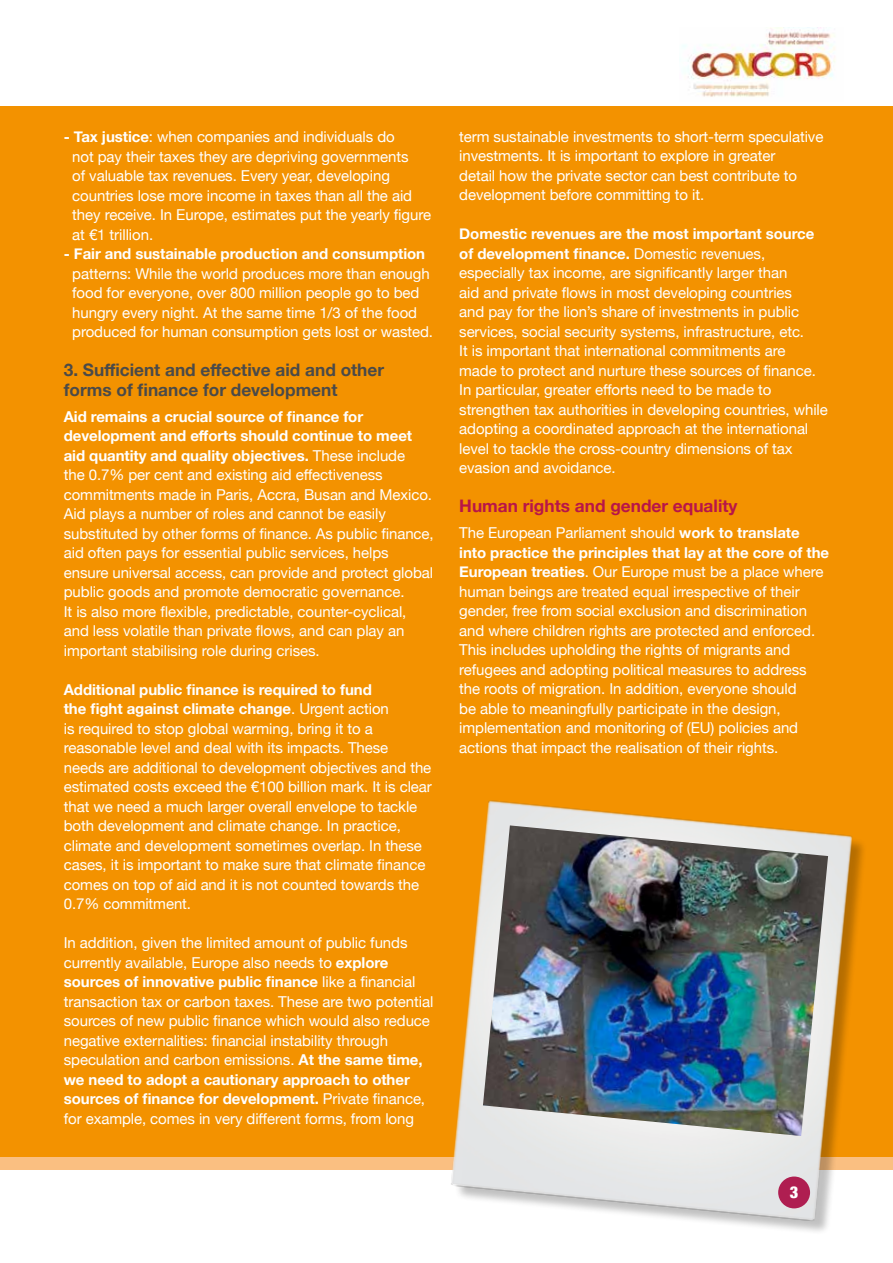
<style>
.page{position:relative;width:893px;height:1263px;background:#fff}
.page>*{position:absolute;margin:0;border:0;box-sizing:border-box;transform-origin:0 0}
.t1{font:700 17.25px/19.5px "Helvetica Neue";color:#4a4a49}
.t2{font:700 17.25px "Helvetica Neue";color:#b81548}
.t3{font:900 condensed 16.5px "Helvetica Neue";color:#fff}
.t4{font:15px/19.5px "Helvetica Neue";letter-spacing:-.005em;color:#fff}
.t5{font:700 15px "Helvetica Neue";letter-spacing:-.005em;color:#fff}
.s1{font-weight:700}
</style>
<div class="page">
<div style="left:0;top:1157px;width:893px;height:12px;background:#fabf81"></div>
<div style="left:0;top:106px;width:893px;height:1051px;background:#f39200"></div>
<div style="left:455px;top:803px;width:412px;height:432px;background:#000;opacity:.25"></div>
<img style="left:446px;top:800px;width:414px;height:427px">
<img style="left:483px;top:825px;width:345px;height:311px">
<img style="left:682px;top:28px;width:153px;height:69px">
<div style="left:778px;top:1176px;width:32px;height:32px;background:#af1e51;border-radius:50%"></div>
<p class="t4" style="left:72px;top:128px;width:360px;text-indent:-9px"><span class="s1">- Tax justice</span>: when companies and individuals do<br>not pay their taxes they are depriving governments<br>of valuable tax revenues. Every year, developing countries lose more income in taxes than all the aid they receive. In Europe, estimates put the yearly figure at €1 trillion.</p>
<p class="t5" style="left:64px;top:242px;width:363px">- Fair and sustainable production and consumption</p>
<p class="t4" style="left:72px;top:264px;width:362px">patterns: While the world produces more than enough food for everyone, over 800 million people go to bed hungry every night. At the same time 1/3 of the food produced for human consumption gets lost or wasted.</p>
<p class="t1" style="left:64px;top:361px;width:322px">3. Sufficient and effective aid and other forms of finance for development</p>
<p class="t4" style="left:64px;top:407px;width:371px"><span class="s1">Aid remains a crucial source of finance for development and efforts should continue to meet aid quantity and quality objectives.</span> These include<br>the 0.7% per cent and existing aid effectiveness commitments made in Paris, Accra, Busan and Mexico.<br>Aid plays a number of roles and cannot be easily substituted by other forms of finance. As public finance, aid often pays for essential public services, helps ensure universal access, can provide and protect global public goods and promote democratic governance.<br>It is also more flexible, predictable, counter-cyclical, and less volatile than private flows, and can play an important stabilising role during crises.</p>
<p class="t4" style="left:64px;top:680px;width:370px"><span class="s1">Additional public finance is required to fund<br>the fight against climate change</span>. Urgent action<br>is required to stop global warming, bring it to a reasonable level and deal with its impacts. These needs are additional to development objectives and the estimated costs exceed the €100 billion mark. It is clear that we need a much larger overall envelope to tackle both development and climate change. In practice, climate and development sometimes overlap. In these cases, it is important to make sure that climate finance comes on top of aid and it is not counted towards the 0.7% commitment.</p>
<p class="t4" style="left:64px;top:934px;width:371px">In addition, given the limited amount of public funds currently available, Europe also needs to <span class="s1">explore sources of innovative public finance</span> like a financial transaction tax or carbon taxes. These are two potential sources of new public finance which would also reduce negative externalities: financial instability through speculation and carbon emissions. <span class="s1">At the same time, we need to adopt a cautionary approach to other sources of finance for development.</span> Private finance, for example, comes in very different forms, from long</p>
<p class="t4" style="left:459px;top:128px;width:366px">term sustainable investments to short-term speculative investments. It is important to explore in greater<br>detail how the private sector can best contribute to development before committing to it.</p>
<p class="t4" style="left:459px;top:225px;width:370px"><span class="s1">Domestic revenues are the most important source of development finance.</span> Domestic revenues, especially tax income, are significantly larger than<br>aid and private flows in most developing countries<br>and pay for the lion’s share of investments in public services, social security systems, infrastructure, etc.<br>It is important that international commitments are<br>made to protect and nurture these sources of finance.<br>In particular, greater efforts need to be made to strengthen tax authorities in developing countries, while adopting a coordinated approach at the international level to tackle the cross-country dimensions of tax evasion and avoidance.</p>
<p class="t2" style="left:459px;top:493px;width:280px">Human rights and gender equality</p>
<p class="t4" style="left:459px;top:524px;width:371px">The European Parliament should <span class="s1">work to translate into practice the principles that lay at the core of the European treaties</span>. Our Europe must be a place where human beings are treated equal irrespective of their gender, free from social exclusion and discrimination and where children rights are protected and enforced.<br>This includes upholding the rights of migrants and refugees and adopting political measures to address the roots of migration. In addition, everyone should<br>be able to meaningfully participate in the design, implementation and monitoring of (EU) policies and actions that impact the realisation of their rights.</p>
<p class="t3" style="left:790px;top:1179px;width:10px">3</p>
</div>
